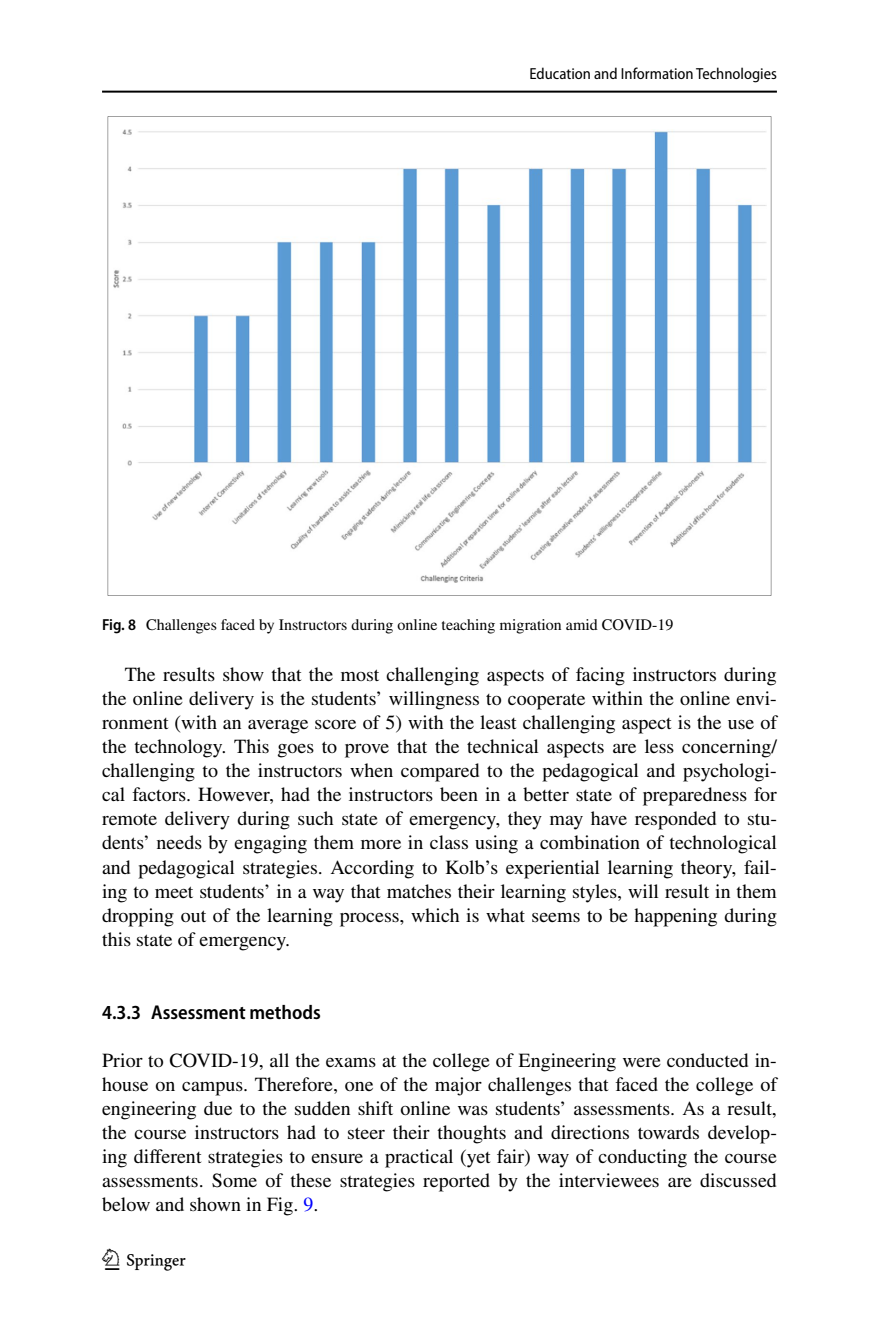
<style>
.page{position:relative;width:879px;height:1333px;background:#fff}
.page>*{position:absolute;margin:0;border:0;box-sizing:border-box;transform-origin:0 0}
.t1{font:30px "Springnew Regular 4";color:#000}
.t2{font:20px/24px "STIX";color:#000;text-align:justify}
.t3{font:600 semi-condensed 20px "Myriad Pro";color:#000}
.t4{font:16px "STIX";color:#000}
.t5{font:semi-condensed 16px "Myriad Pro";color:#000}
.s1{font-family:"Myriad Pro";font-weight:600;font-stretch:semi-condensed}
.s2{color:#00f}
</style>
<div class="page">
<hr style="left:102px;top:91px;width:675px;height:2px;background:#000">
<svg style="left:108px;top:116px;width:663px;height:479px"></svg>
<p class="t5" style="left:529px;top:65px;width:249px">Education and Information Technologies</p>
<p class="t4" style="left:102px;top:614px;width:573px"><span class="s1">Fig. 8</span> Challenges faced by Instructors during online teaching migration amid COVID-19</p>
<p class="t2" style="left:102px;top:664px;width:676px;text-indent:23px">The results show that the most challenging aspects of facing instructors during the online delivery is the students’ willingness to cooperate within the online envi&shy;ronment (with an average score of 5) with the least challenging aspect is the use of the technology. This goes to prove that the technical aspects are less concerning/ challenging to the instructors when compared to the pedagogical and psychologi&shy;cal factors. However, had the instructors been in a better state of preparedness for remote delivery during such state of emergency, they may have responded to stu&shy;dents’ needs by engaging them more in class using a combination of technological and pedagogical strategies. According to Kolb’s experiential learning theory, fail&shy;ing to meet students’ in a way that matches their learning styles, will result in them dropping out of the learning process, which is what seems to be happening during this state of emergency.</p>
<p class="t3" style="left:102px;top:1000px;width:220px">4.3.3 Assessment methods</p>
<p class="t2" style="left:102px;top:1049px;width:676px">Prior to COVID-19, all the exams at the college of Engineering were conducted in&shy;house on campus. Therefore, one of the major challenges that faced the college of engineering due to the sudden shift online was students’ assessments. As a result, the course instructors had to steer their thoughts and directions towards develop&shy;ing different strategies to ensure a practical (yet fair) way of conducting the course assessments. Some of these strategies reported by the interviewees are discussed below and shown in Fig. <span class="s2">9</span>.</p>
<h1 class="t1" style="left:105px;top:1248px;width:83px">1 3</h1>
</div>
